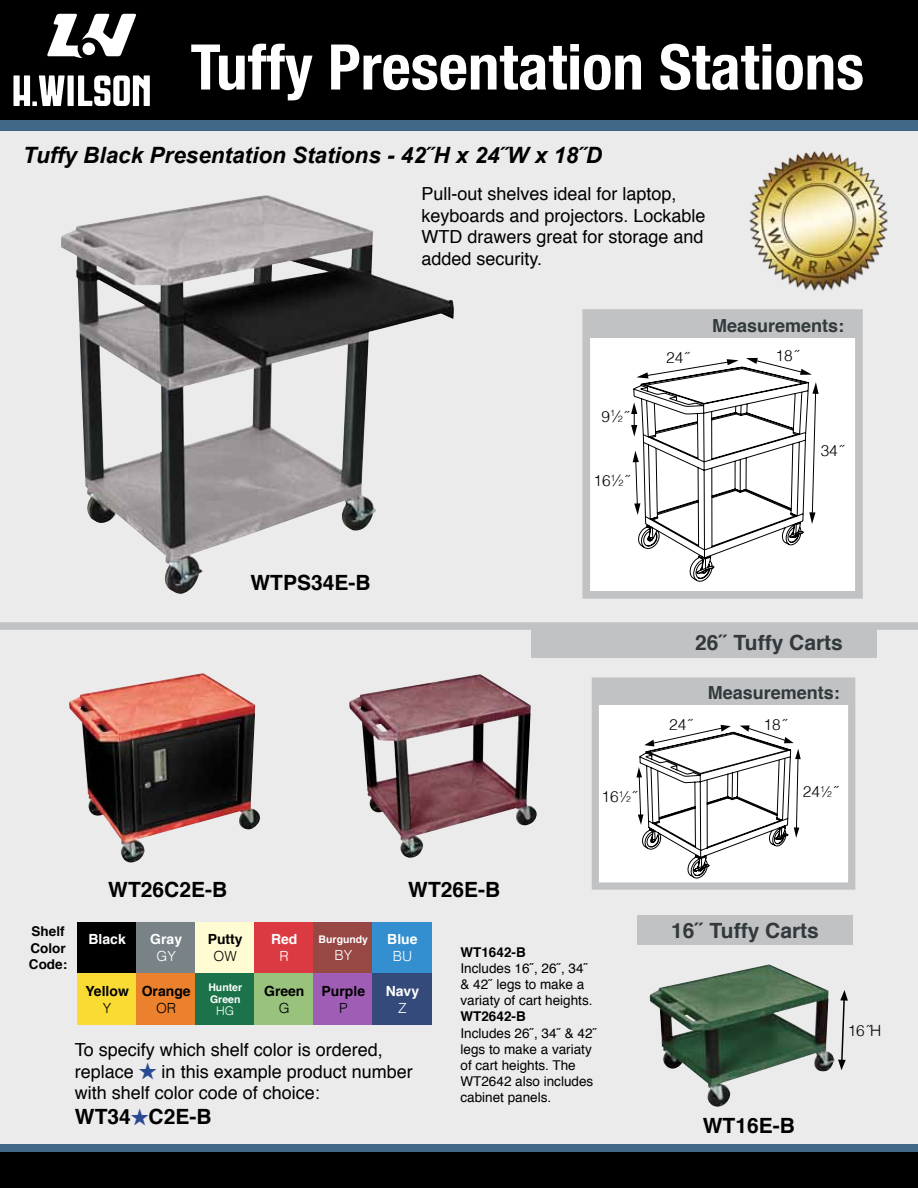
<style>
.page{position:relative;width:918px;height:1188px;background:#fff}
.page>*{position:absolute;margin:0;border:0;box-sizing:border-box;transform-origin:0 0}
.t1{font:700 condensed 63px "Helvetica Neue";color:#fff}
.t2{font:italic 700 22.5px "Arial";color:#000}
.t3{font:700 21px "Helvetica";color:#000}
.t4{font:700 21px "Helvetica";color:#32393c}
.t5{font:18px/21.6px "Helvetica";color:#000}
.t6{font:700 18px "Helvetica";color:#32393c}
.t7{font:300 15.45px "Helvetica";color:#000}
.t8{font:700 13.95px "Helvetica";color:#000}
.t9{font:700 13.95px "Helvetica";color:#fff}
.t10{font:300 13.95px "Helvetica";color:#fff}
.t11{font:300 13.95px "Helvetica";color:#000}
.t12{font:13.5px/16.2px "Helvetica";color:#000}
.t13{font:700 13.5px/16.2px "Helvetica";color:#000}
.t14{font:300 12px "Helvetica";color:#fff}
.t15{font:700 10.5px/12px "Helvetica";color:#fff}
.s1{font-size:16.35px}
.s2{font-size:9px}
.s3{font-size:8.55px}
.s4{font-family:"Hira Kaku Pro W3";color:#2b4a94}
.s5{font-family:"Hira Kaku Pro W3";font-weight:400;font-size:18px;color:#2b4a94}
</style>
<div class="page">
<div style="left:0;top:131px;width:918px;height:1013px;background:#ebebec"></div>
<div style="left:0;top:1145px;width:918px;height:7px;background:#416786"></div>
<div style="left:0;top:1152px;width:918px;height:36px;background:#000"></div>
<div style="left:0;top:120px;width:918px;height:11px;background:#416786"></div>
<div style="left:0;top:0;width:918px;height:120px;background:#000"></div>
<svg style="left:47px;top:14px;width:89px;height:44px"></svg>
<div style="left:83px;top:43px;width:12px;height:12px;background:#fff;border-radius:50%"></div>
<svg style="left:13px;top:75px;width:52px;height:31px"></svg>
<div style="left:68px;top:75px;width:6px;height:31px;background:#fff"></div>
<svg style="left:78px;top:75px;width:72px;height:31px"></svg>
<img style="left:61px;top:195px;width:393px;height:399px">
<img style="left:69px;top:673px;width:191px;height:190px">
<img style="left:349px;top:674px;width:188px;height:184px">
<div style="left:592px;top:677px;width:263px;height:213px;background:#fff;border:7px solid #c0c2c4"></div>
<div style="left:582px;top:309px;width:281px;height:290px;background:#fff;border:8px solid #c0c2c4"></div>
<div style="left:586px;top:311px;width:272px;height:27px;background:#c0c2c4"></div>
<div style="left:592px;top:679px;width:262px;height:26px;background:#c0c2c4"></div>
<img style="left:650px;top:965px;width:185px;height:142px">
<div style="left:0;top:622px;width:918px;height:8px;background:#c0c2c4"></div>
<div style="left:78px;top:922px;width:59px;height:51px;background:#000"></div>
<div style="left:137px;top:922px;width:59px;height:51px;background:#788287"></div>
<div style="left:196px;top:922px;width:59px;height:51px;background:#fffbd3"></div>
<div style="left:255px;top:922px;width:59px;height:51px;background:#dc3a42"></div>
<div style="left:314px;top:922px;width:59px;height:51px;background:#974744"></div>
<div style="left:373px;top:922px;width:59px;height:51px;background:#338fcf"></div>
<div style="left:78px;top:973px;width:59px;height:52px;background:#fadb33"></div>
<div style="left:137px;top:973px;width:59px;height:52px;background:#eb802d"></div>
<div style="left:196px;top:973px;width:59px;height:52px;background:#1c734a"></div>
<div style="left:255px;top:973px;width:59px;height:52px;background:#99c27d"></div>
<div style="left:314px;top:973px;width:59px;height:52px;background:#a05db5"></div>
<div style="left:373px;top:973px;width:59px;height:52px;background:#334a7a"></div>
<div style="left:531px;top:626px;width:346px;height:32px;background:#c0c2c4"></div>
<div style="left:638px;top:916px;width:215px;height:29px;background:#c0c2c4"></div>
<svg style="left:631px;top:358px;width:188px;height:224px"></svg>
<svg style="left:636px;top:725px;width:165px;height:154px"></svg>
<svg style="left:838px;top:990px;width:10px;height:80px"></svg>
<img style="left:749px;top:151px;width:139px;height:140px">
<h1 class="t1" style="left:190px;top:29px;width:675px">Tuffy Presentation Stations</h1>
<p class="t2" style="left:23px;top:141px;width:581px">Tuffy Black Presentation Stations - 42˝H x 24˝W x 18˝D</p>
<p class="t3" style="left:250px;top:566px;width:122px">WTPS34E-B</p>
<p class="t5" style="left:422px;top:184px;width:286px">Pull-out shelves ideal for laptop, keyboards and projectors. Lockable<br>WTD drawers great for storage and added security.</p>
<p class="t7" style="left:602px;top:406px;width:28px">9<sup>1</sup><span class="s1">⁄</span><span class="s2">2</span>˝</p>
<p class="t7" style="left:593px;top:471px;width:37px">16<sup>1</sup><span class="s1">⁄</span><span class="s2">2</span>˝</p>
<p class="t7" style="left:666px;top:348px;width:24px">24˝</p>
<p class="t6" style="left:712px;top:311px;width:134px">Measurements:</p>
<p class="t7" style="left:776px;top:346px;width:24px">18˝</p>
<p class="t7" style="left:821px;top:441px;width:24px">34˝</p>
<p class="t4" style="left:695px;top:626px;width:149px">26˝ Tuffy Carts</p>
<p class="t7" style="left:602px;top:787px;width:36px">16<sup>1</sup>⁄<span class="s3">2</span>˝</p>
<p class="t7" style="left:669px;top:715px;width:24px">24˝</p>
<p class="t6" style="left:708px;top:678px;width:134px">Measurements:</p>
<p class="t7" style="left:764px;top:714px;width:24px">18˝</p>
<p class="t7" style="left:803px;top:782px;width:36px">24<sup>1</sup>⁄<span class="s3">2</span>˝</p>
<p class="t3" style="left:108px;top:873px;width:121px">WT26C2E-B</p>
<p class="t3" style="left:408px;top:873px;width:94px">WT26E-B</p>
<p class="t13" style="left:29px;top:924px;width:40px">Shelf<br>Color<br>Code:</p>
<p class="t9" style="left:88px;top:928px;width:39px">Black</p>
<p class="t9" style="left:150px;top:928px;width:33px">Gray</p>
<p class="t10" style="left:156px;top:947px;width:21px">GY</p>
<p class="t8" style="left:85px;top:980px;width:45px">Yellow</p>
<p class="t11" style="left:103px;top:999px;width:10px">Y</p>
<p class="t8" style="left:142px;top:980px;width:50px">Orange</p>
<p class="t11" style="left:156px;top:999px;width:22px">OR</p>
<p class="t8" style="left:208px;top:928px;width:36px">Putty</p>
<p class="t11" style="left:214px;top:947px;width:25px">OW</p>
<p class="t15" style="left:208px;top:982px;width:35px">Hunter<br>Green</p>
<p class="t14" style="left:216px;top:1003px;width:19px">HG</p>
<p class="t9" style="left:271px;top:928px;width:28px">Red</p>
<p class="t10" style="left:280px;top:947px;width:11px">R</p>
<p class="t8" style="left:264px;top:980px;width:42px">Green</p>
<p class="t11" style="left:279px;top:999px;width:12px">G</p>
<p class="t15" style="left:319px;top:934px;width:51px">Burgundy</p>
<p class="t10" style="left:334px;top:946px;width:19px">BY</p>
<p class="t8" style="left:322px;top:980px;width:45px">Purple</p>
<p class="t11" style="left:339px;top:999px;width:10px">P</p>
<p class="t9" style="left:387px;top:928px;width:32px">Blue</p>
<p class="t10" style="left:393px;top:947px;width:21px">BU</p>
<p class="t9" style="left:386px;top:980px;width:35px">Navy</p>
<p class="t10" style="left:398px;top:999px;width:10px">Z</p>
<p class="t5" style="left:75px;top:1039px;width:339px">To specify which shelf color is ordered, replace <span class="s4">★</span> in this example product number with shelf color code of choice:</p>
<p class="t3" style="left:75px;top:1100px;width:138px">WT34<span class="s5">★</span>C2E-B</p>
<p class="t13" style="left:460px;top:944px;width:67px">WT1642-B</p>
<p class="t12" style="left:460px;top:960px;width:134px">Includes 16˝, 26˝, 34˝ &amp; 42˝ legs to make a variaty of cart heights.</p>
<p class="t13" style="left:460px;top:1009px;width:67px">WT2642-B</p>
<p class="t12" style="left:460px;top:1025px;width:138px">Includes 26˝, 34˝ &amp; 42˝ legs to make a variaty of cart heights. The<br>WT2642 also includes cabinet panels.</p>
<p class="t4" style="left:671px;top:914px;width:149px">16˝ Tuffy Carts</p>
<p class="t3" style="left:703px;top:1108px;width:94px">WT16E-B</p>
<p class="t7" style="left:848px;top:1021px;width:35px">16˝H</p>
</div>
